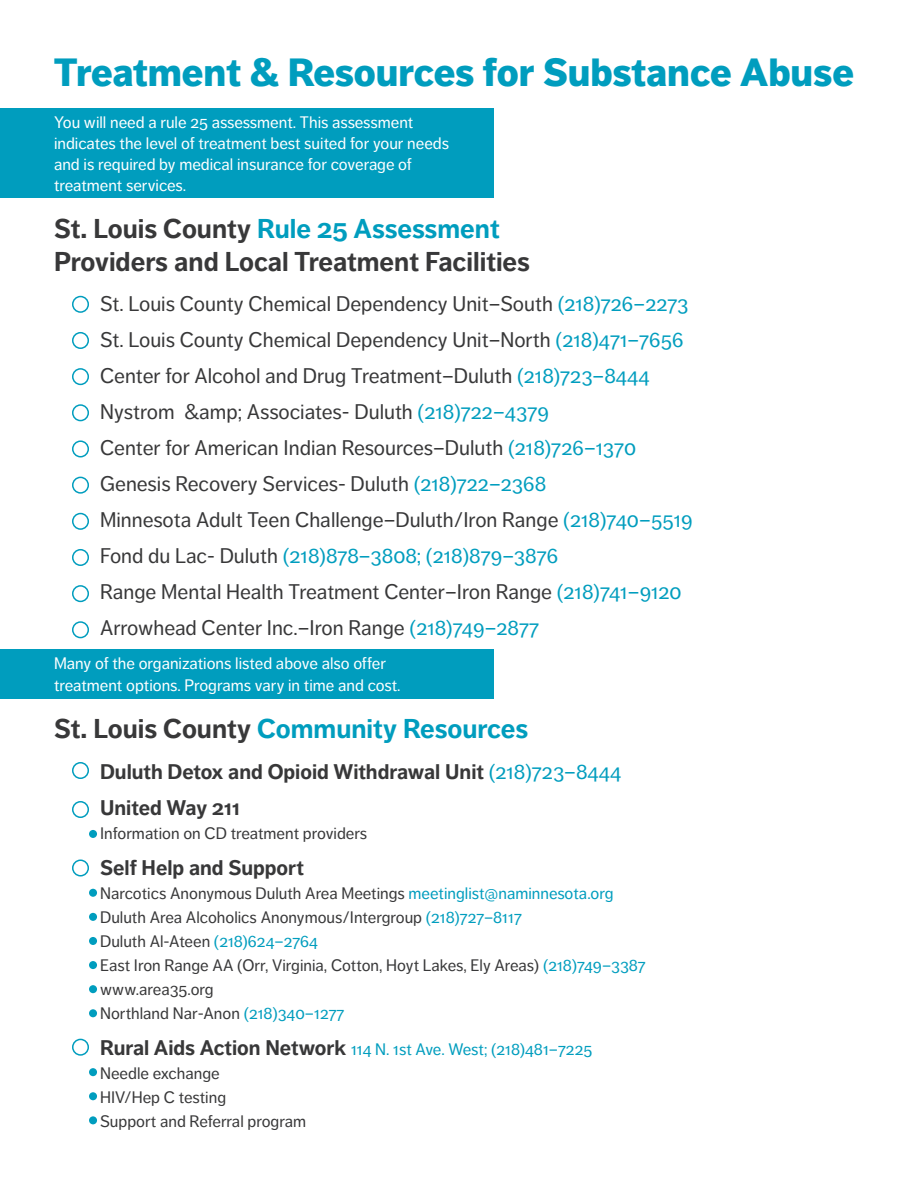
<style>
.page{position:relative;width:918px;height:1188px;background:#fff}
.page>*{position:absolute;margin:0;border:0;box-sizing:border-box;transform-origin:0 0}
.t1{font:900 39px "Dagny Pro";color:#009dbe}
.t2{font:700 27px/33px "Dagny Pro";color:#383839}
.t3{font:700 27px "Dagny Pro";color:#009dbe}
.t4{font:21px/36px "Dagny Pro";color:#383839}
.t5{font:700 21px/36px "Dagny Pro";color:#383839}
.t6{font:16.5px/24px "Dagny Pro";color:#383839}
.t7{font:16.5px/21px "Dagny Pro";color:#fff}
.s1{color:#009dbe}
.s2{color:#383839}
.s3{font-weight:400;color:#009dbe}
.s4{font-weight:700;font-size:21px}
</style>
<div class="page">
<div style="left:0;top:108px;width:493px;height:90px;background:#009dbe"></div>
<div style="left:0;top:649px;width:493px;height:50px;background:#009dbe"></div>
<div style="left:72px;top:296px;width:17px;height:17px;border:2px solid #009dbe;border-radius:50%"></div>
<div style="left:72px;top:762px;width:17px;height:17px;border:2px solid #009dbe;border-radius:50%"></div>
<div style="left:72px;top:332px;width:17px;height:17px;border:2px solid #009dbe;border-radius:50%"></div>
<div style="left:72px;top:801px;width:17px;height:17px;border:2px solid #009dbe;border-radius:50%"></div>
<div style="left:89px;top:830px;width:8px;height:8px;background:#009dbe;border-radius:50%"></div>
<div style="left:89px;top:889px;width:8px;height:8px;background:#009dbe;border-radius:50%"></div>
<div style="left:89px;top:913px;width:8px;height:8px;background:#009dbe;border-radius:50%"></div>
<div style="left:89px;top:937px;width:8px;height:8px;background:#009dbe;border-radius:50%"></div>
<div style="left:89px;top:961px;width:8px;height:8px;background:#009dbe;border-radius:50%"></div>
<div style="left:89px;top:1068px;width:8px;height:8px;background:#009dbe;border-radius:50%"></div>
<div style="left:89px;top:985px;width:8px;height:8px;background:#009dbe;border-radius:50%"></div>
<div style="left:89px;top:1092px;width:8px;height:8px;background:#009dbe;border-radius:50%"></div>
<div style="left:89px;top:1009px;width:8px;height:8px;background:#009dbe;border-radius:50%"></div>
<div style="left:89px;top:1116px;width:8px;height:8px;background:#009dbe;border-radius:50%"></div>
<div style="left:72px;top:368px;width:17px;height:17px;border:2px solid #009dbe;border-radius:50%"></div>
<div style="left:72px;top:860px;width:17px;height:17px;border:2px solid #009dbe;border-radius:50%"></div>
<div style="left:72px;top:404px;width:17px;height:17px;border:2px solid #009dbe;border-radius:50%"></div>
<div style="left:72px;top:440px;width:17px;height:17px;border:2px solid #009dbe;border-radius:50%"></div>
<div style="left:72px;top:1039px;width:17px;height:17px;border:2px solid #009dbe;border-radius:50%"></div>
<div style="left:72px;top:477px;width:17px;height:17px;border:2px solid #009dbe;border-radius:50%"></div>
<div style="left:72px;top:513px;width:17px;height:17px;border:2px solid #009dbe;border-radius:50%"></div>
<div style="left:72px;top:549px;width:17px;height:17px;border:2px solid #009dbe;border-radius:50%"></div>
<div style="left:72px;top:585px;width:17px;height:17px;border:2px solid #009dbe;border-radius:50%"></div>
<div style="left:72px;top:621px;width:17px;height:17px;border:2px solid #009dbe;border-radius:50%"></div>
<h1 class="t1" style="left:54px;top:48px;width:802px">Treatment &amp; Resources for Substance Abuse</h1>
<p class="t7" style="left:54px;top:112px;width:397px">You will need a rule 25 assessment. This assessment indicates the level of treatment best suited for your needs and is required by medical insurance for coverage of treatment services.</p>
<p class="t2" style="left:54px;top:212px;width:477px">St. Louis County <span class="s1">Rule 25 Assessment<br></span>Providers and Local Treatment Facilities</p>
<p class="t4" style="left:100px;top:286px;width:594px">St. Louis County Chemical Dependency Unit–South <span class="s1">(218)726–2273<br></span>St. Louis County Chemical Dependency Unit–North <span class="s1">(218)471–7656<br></span>Center for Alcohol and Drug Treatment–Duluth <span class="s1">(218)723–8444<br></span>Nystrom &amp;amp; Associates- Duluth <span class="s1">(218)722–4379<br></span>Center for American Indian Resources–Duluth <span class="s1">(218)726–1370<br></span>Genesis Recovery Services- Duluth <span class="s1">(218)722–2368<br></span>Minnesota Adult Teen Challenge–Duluth/Iron Range <span class="s1">(218)740–5519<br></span>Fond du Lac- Duluth <span class="s1">(218)878–3808; (218)879–3876<br></span>Range Mental Health Treatment Center–Iron Range <span class="s1">(218)741–9120<br></span>Arrowhead Center Inc.–Iron Range <span class="s1">(218)749–2877</span></p>
<p class="t7" style="left:54px;top:653px;width:348px;line-height:21.6px">Many of the organizations listed above also offer treatment options. Programs vary in time and cost.</p>
<p class="t3" style="left:54px;top:713px;width:476px"><span class="s2">St. Louis County</span> Community Resources</p>
<p class="t5" style="left:100px;top:754px;width:523px">Duluth Detox and Opioid Withdrawal Unit <span class="s3">(218)723–8444<br></span>United Way 211</p>
<p class="t6" style="left:100px;top:821px;width:269px">Information on CD treatment providers</p>
<p class="t5" style="left:100px;top:850px;width:205px">Self Help and Support</p>
<p class="t6" style="left:100px;top:881px;width:547px">Narcotics Anonymous Duluth Area Meetings <span class="s1">meetinglist@naminnesota.org </span>Duluth Area Alcoholics Anonymous/Intergroup <span class="s1">(218)727–8117<br></span>Duluth Al-Ateen <span class="s1">(218)624–2764<br></span>East Iron Range AA (Orr, Virginia, Cotton, Hoyt Lakes, Ely Areas) <span class="s1">(218)749–3387 </span>www.area35.org<br>Northland Nar-Anon <span class="s1">(218)340–1277</span></p>
<p class="t6" style="left:100px;top:1037px;width:494px"><span class="s4">Rural Aids Action Network</span> <span class="s1">114 N. 1st Ave. West; (218)481–7225<br></span>Needle exchange<br>HIV/Hep C testing<br>Support and Referral program</p>
</div>
